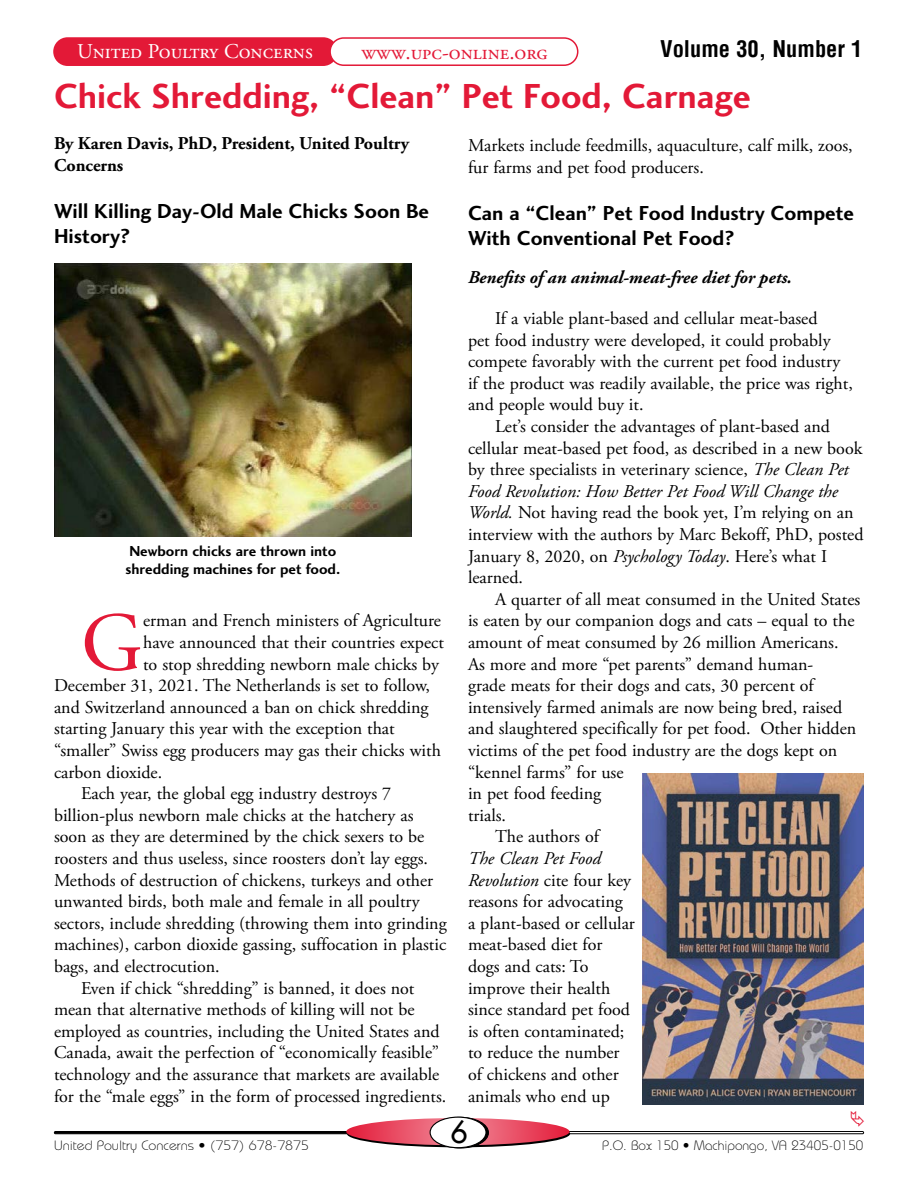
<style>
.page{position:relative;width:918px;height:1188px;background:#fff}
.page>*{position:absolute;margin:0;border:0;box-sizing:border-box;transform-origin:0 0}
.t1{font:83.1px "Adobe Garamond Pro";color:#e31937}
.t2{font:36px "Charlotte Sans Bold Plain";color:#e31937}
.t3{font:30px "Futura";color:#000}
.t4{font:700 condensed 22.5px "Helvetica";color:#000}
.t5{font:21px/25.2px "Charlotte Sans Bold Plain";color:#000}
.t6{font:21px "Adobe Garamond Pro";color:#fff}
.t7{font:21px "Adobe Garamond Pro";color:#e31937}
.t8{font:18px/21.6px "Adobe Garamond Pro";color:#000}
.t9{font:700 18px/21.6px "Adobe Garamond Pro";color:#000}
.t10{font:italic 700 18px "Adobe Garamond Pro";color:#000}
.t11{font:15px/18px "Charlotte Sans Bold Plain";color:#000}
.t12{font:300 13.5px "Bauhaus";color:#000;scale:1.05 1}
.t13{font:300 13.5px "Bauhaus";color:#000}
.s1{font-style:italic}
</style>
<div class="page">
<div style="left:54px;top:1131px;width:414px;height:3px;border:1px solid #000"></div>
<div style="left:450px;top:1131px;width:414px;height:3px;border:1px solid #000"></div>
<svg style="left:347px;top:1120px;width:223px;height:27px"></svg>
<svg style="left:346px;top:1118px;width:224px;height:27px;background:#e64e64"></svg>
<div style="left:433px;top:1117px;width:55px;height:31px;background:#000;border-radius:50%"></div>
<div style="left:432px;top:1117px;width:57px;height:32px;border:1px solid #000;border-radius:50%"></div>
<div style="left:430px;top:1117px;width:56px;height:31px;background:#fff;border-radius:50%"></div>
<div style="left:430px;top:1117px;width:57px;height:31px;border:1px solid #000;border-radius:50%"></div>
<div style="left:53px;top:37px;width:285px;height:29px;background:#e31937;border-radius:14px"></div>
<div style="left:330px;top:38px;width:248px;height:27px;background:#fff;border-radius:14px"></div>
<div style="left:329px;top:37px;width:249px;height:29px;border:2px solid #e31937;border-radius:14px"></div>
<img style="left:643px;top:774px;width:220px;height:331px">
<img style="left:54px;top:263px;width:358px;height:273px">
<p class="t6" style="left:77px;top:39px;width:237px">United Poultry Concerns</p>
<p class="t7" style="left:361px;top:40px;width:188px">www.upc-online.org</p>
<p class="t4" style="left:660px;top:34px;width:204px">Volume 30, Number 1</p>
<h2 class="t2" style="left:54px;top:75px;width:698px">Chick Shredding, “Clean” Pet Food, Carnage</h2>
<p class="t9" style="left:54px;top:133px;width:357px">By Karen Davis, PhD, President, United Poultry<br>Concerns</p>
<p class="t5" style="left:54px;top:198px;width:377px">Will Killing Day-Old Male Chicks Soon Be<br>History?</p>
<p class="t8" style="left:468px;top:135px;width:386px">Markets include feedmills, aquaculture, calf milk, zoos, fur farms and pet food producers.</p>
<p class="t5" style="left:468px;top:200px;width:388px">Can a “Clean” Pet Food Industry Compete<br>With Conventional Pet Food?</p>
<p class="t10" style="left:468px;top:267px;width:325px">Benefits of an animal-meat-free diet for pets.</p>
<p class="t8" style="left:468px;top:308px;width:386px;text-indent:27px">If a viable plant-based and cellular meat-based<br>pet food industry were developed, it could probably compete favorably with the current pet food industry if the product was readily available, the price was right, and people would buy it.</p>
<p class="t8" style="left:468px;top:416px;width:397px;text-indent:27px">Let’s consider the advantages of plant-based and cellular meat-based pet food, as described in a new book by three specialists in veterinary science, <span class="s1">The Clean Pet Food Revolution: How Better Pet Food Will Change the World.</span> Not having read the book yet, I’m relying on an interview with the authors by Marc Bekoff, PhD, posted January 8, 2020, on <span class="s1">Psychology Today</span>. Here’s what I learned.</p>
<p class="t8" style="left:495px;top:589px;width:367px">A quarter of all meat consumed in the United States</p>
<p class="t8" style="left:468px;top:611px;width:388px">is eaten by our companion dogs and cats – equal to the</p>
<p class="t8" style="left:468px;top:632px;width:372px">amount of meat consumed by 26 million Americans.</p>
<p class="t8" style="left:468px;top:654px;width:347px">As more and more “pet parents” demand human-</p>
<p class="t8" style="left:468px;top:675px;width:349px">grade meats for their dogs and cats, 30 percent of</p>
<p class="t8" style="left:468px;top:697px;width:376px">intensively farmed animals are now being bred, raised</p>
<p class="t8" style="left:468px;top:719px;width:390px">and slaughtered specifically for pet food. Other hidden</p>
<p class="t8" style="left:468px;top:740px;width:371px">victims of the pet food industry are the dogs kept on</p>
<p class="t8" style="left:468px;top:762px;width:157px">“kennel farms” for use</p>
<p class="t8" style="left:468px;top:783px;width:135px">in pet food feeding</p>
<p class="t8" style="left:468px;top:805px;width:40px">trials.</p>
<p class="t8" style="left:495px;top:827px;width:108px">The authors of</p>
<p class="t8" style="left:468px;top:848px;width:168px"><span class="s1">The Clean Pet Food<br>Revolution</span> cite four key reasons for advocating<br>a plant-based or cellular meat-based diet for dogs and cats: To improve their health since standard pet food is often contaminated; to reduce the number of chickens and other animals who end up</p>
<p class="t11" style="left:125px;top:542px;width:216px">Newborn chicks are thrown into shredding machines for pet food.</p>
<h1 class="t1" style="left:81px;top:593px;width:64px">G</h1>
<p class="t8" style="left:143px;top:611px;width:299px">erman and French ministers of Agriculture</p>
<p class="t8" style="left:143px;top:632px;width:302px">have announced that their countries expect</p>
<p class="t8" style="left:143px;top:654px;width:297px">to stop shredding newborn male chicks by</p>
<p class="t8" style="left:54px;top:675px;width:378px">December 31, 2021. The Netherlands is set to follow,</p>
<p class="t8" style="left:54px;top:697px;width:376px">and Switzerland announced a ban on chick shredding</p>
<p class="t8" style="left:54px;top:719px;width:342px">starting January this year with the exception that</p>
<p class="t8" style="left:54px;top:740px;width:388px">“smaller” Swiss egg producers may gas their chicks with</p>
<p class="t8" style="left:54px;top:762px;width:110px">carbon dioxide.</p>
<p class="t8" style="left:81px;top:783px;width:312px">Each year, the global egg industry destroys 7</p>
<p class="t8" style="left:54px;top:805px;width:361px">billion-plus newborn male chicks at the hatchery as</p>
<p class="t8" style="left:54px;top:827px;width:372px">soon as they are determined by the chick sexers to be</p>
<p class="t8" style="left:54px;top:848px;width:376px">roosters and thus useless, since roosters don’t lay eggs.</p>
<p class="t8" style="left:54px;top:870px;width:381px">Methods of destruction of chickens, turkeys and other</p>
<p class="t8" style="left:54px;top:891px;width:367px">unwanted birds, both male and female in all poultry</p>
<p class="t8" style="left:54px;top:913px;width:394px">sectors, include shredding (throwing them into grinding</p>
<p class="t8" style="left:54px;top:935px;width:394px">machines), carbon dioxide gassing, suffocation in plastic</p>
<p class="t8" style="left:54px;top:956px;width:167px">bags, and electrocution.</p>
<p class="t8" style="left:81px;top:978px;width:335px">Even if chick “shredding” is banned, it does not</p>
<p class="t8" style="left:54px;top:999px;width:362px">mean that alternative methods of killing will not be</p>
<p class="t8" style="left:54px;top:1021px;width:387px">employed as countries, including the United States and</p>
<p class="t8" style="left:54px;top:1043px;width:386px">Canada, await the perfection of “economically feasible”</p>
<p class="t8" style="left:54px;top:1064px;width:387px">technology and the assurance that markets are available</p>
<p class="t8" style="left:54px;top:1086px;width:394px">for the “male eggs” in the form of processed ingredients.</p>
<p class="t12" style="left:54px;top:1137px;width:244px">United Poultry Concerns • (757) 678-7875</p>
<h3 class="t3" style="left:450px;top:1112px;width:19px">6</h3>
<p class="t13" style="left:602px;top:1137px;width:263px">P.O. Box 150 • Machipongo, VA 23405-0150</p>
</div>
